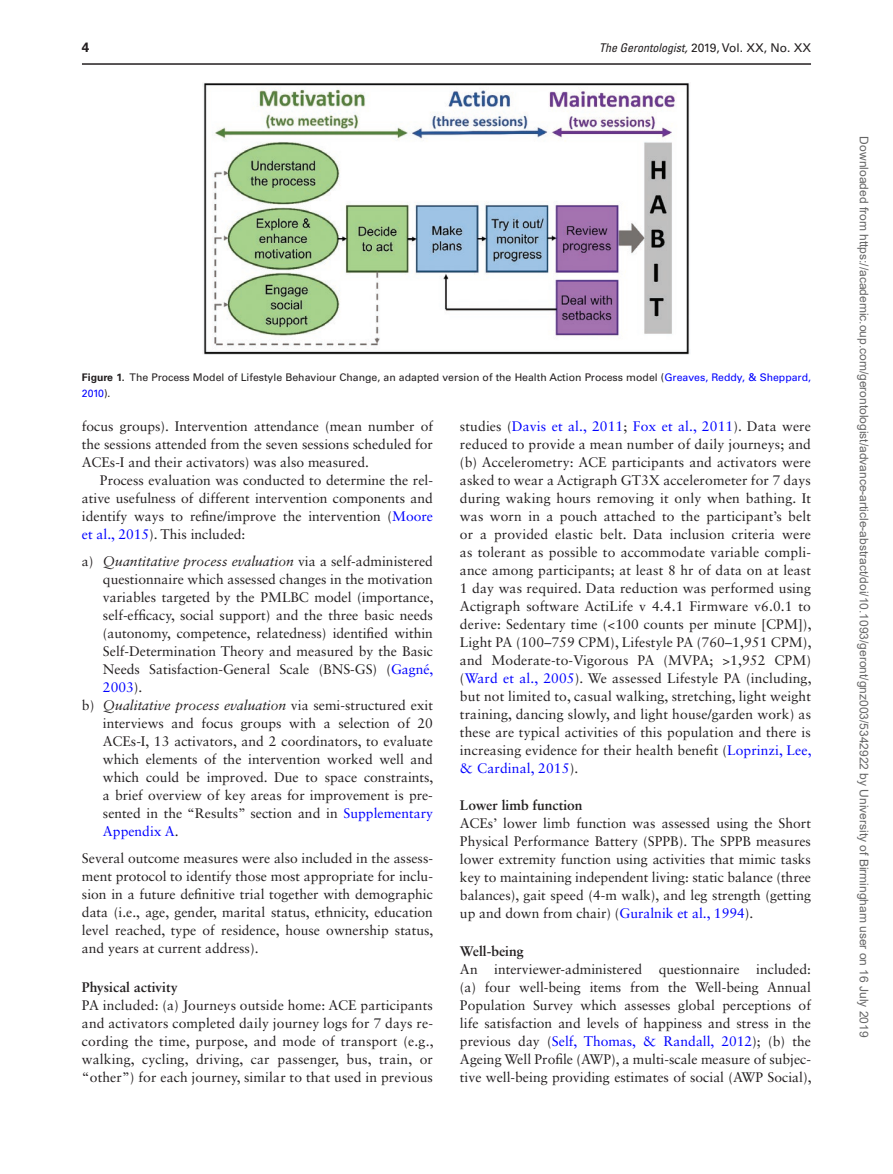
<style>
.page{position:relative;width:893px;height:1174px;background:#fff}
.page>*{position:absolute;margin:0;border:0;box-sizing:border-box;transform-origin:0 0}
.t1{font:13.8px/18px "Sabon LT Std";color:#231f20;text-align:justify}
.t2{font:italic 13.8px "Sabon LT Std";color:#231f20}
.t3{font:700 13.8px "Sabon LT Std";color:#231f20}
.t4{font:13.8px "Sabon LT Std";color:#00f}
.t5{font:700 13.5px "Univers LT Std";color:#231f20}
.t6{font:12px "Arial";color:#666}
.t7{font:12px "Univers LT Std";color:#231f20}
.t8{font:10.5px/15.3px "Univers LT Std";color:#231f20}
.s1{font-style:italic;font-stretch:condensed}
.s2{font-style:italic}
.s3{font-weight:700}
.s4{color:#00f}
.s5{font-style:normal}
.s6{color:#231f20}
</style>
<div class="page">
<img style="left:203px;top:83px;width:487px;height:271px">
<hr style="left:82px;top:63px;width:729px;height:2px;background:#231f20">
<p class="t5" style="left:82px;top:39px;width:9px">4</p>
<p class="t7" style="left:599px;top:41px;width:213px"><span class="s1">The Gerontologist</span><span class="s2">,</span> 2019, Vol. XX, No. XX</p>
<p class="t8" style="left:82px;top:370px;width:731px"><span class="s3">Figure 1.</span> The Process Model of Lifestyle Behaviour Change, an adapted version of the Health Action Process model (<span class="s4">Greaves, Reddy, &amp; Sheppard,<br>2010</span>).</p>
<p class="t1" style="left:82px;top:417px;width:353px">focus groups). Intervention attendance (mean number of the sessions attended from the seven sessions scheduled for ACEs-I and their activators) was also measured.</p>
<p class="t1" style="left:82px;top:471px;width:353px;text-indent:18px">Process evaluation was conducted to determine the rel&shy;ative usefulness of different intervention components and identify ways to refine/improve the intervention (<span class="s4">Moore et al., 2015</span>). This included:</p>
<p class="t2" style="left:82px;top:553px;width:352px"><span class="s5">a)</span> Quantitative process evaluation <span class="s5">via a self-administered</span></p>
<p class="t1" style="left:103px;top:570px;width:332px">questionnaire which assessed changes in the motivation</p>
<p class="t1" style="left:103px;top:588px;width:332px">variables targeted by the PMLBC model (importance,</p>
<p class="t1" style="left:103px;top:606px;width:331px">self-efficacy, social support) and the three basic needs</p>
<p class="t1" style="left:103px;top:624px;width:332px">(autonomy, competence, relatedness) identified within</p>
<p class="t1" style="left:103px;top:642px;width:332px">Self-Determination Theory and measured by the Basic</p>
<p class="t1" style="left:103px;top:660px;width:332px">Needs Satisfaction-General Scale (BNS-GS) (<span class="s4">Gagné,</span></p>
<p class="t4" style="left:103px;top:679px;width:41px">2003<span class="s6">).</span></p>
<p class="t2" style="left:82px;top:697px;width:353px"><span class="s5">b)</span> Qualitative process evaluation <span class="s5">via semi-structured exit</span></p>
<p class="t1" style="left:103px;top:714px;width:332px">interviews and focus groups with a selection of 20</p>
<p class="t1" style="left:103px;top:732px;width:331px">ACEs-I, 13 activators, and 2 coordinators, to evaluate</p>
<p class="t1" style="left:103px;top:750px;width:332px">which elements of the intervention worked well and</p>
<p class="t1" style="left:103px;top:768px;width:332px">which could be improved. Due to space constraints,</p>
<p class="t1" style="left:103px;top:786px;width:331px">a brief overview of key areas for improvement is pre-</p>
<p class="t1" style="left:103px;top:804px;width:332px">sented in the “Results” section and in <span class="s4">Supplementary</span></p>
<p class="t4" style="left:103px;top:823px;width:77px">Appendix A<span class="s6">.</span></p>
<p class="t1" style="left:82px;top:849px;width:353px">Several outcome measures were also included in the assess&shy;ment protocol to identify those most appropriate for inclu&shy;sion in a future definitive trial together with demographic data (i.e., age, gender, marital status, ethnicity, education level reached, type of residence, house ownership status, and years at current address).</p>
<p class="t3" style="left:82px;top:978px;width:97px">Physical activity</p>
<p class="t1" style="left:82px;top:996px;width:353px">PA included: (a) Journeys outside home: ACE participants and activators completed daily journey logs for 7 days re&shy;cording the time, purpose, and mode of transport (e.g., walking, cycling, driving, car passenger, bus, train, or “other”) for each journey, similar to that used in previous</p>
<p class="t1" style="left:460px;top:417px;width:353px">studies (<span class="s4">Davis et al., 2011</span>; <span class="s4">Fox et al., 2011</span>). Data were reduced to provide a mean number of daily journeys; and (b) Accelerometry: ACE participants and activators were asked to wear a Actigraph GT3X accelerometer for 7 days during waking hours removing it only when bathing. It was worn in a pouch attached to the participant’s belt or a provided elastic belt. Data inclusion criteria were as tolerant as possible to accommodate variable compli&shy;ance among participants; at least 8 hr of data on at least 1 day was required. Data reduction was performed using Actigraph software ActiLife v 4.4.1 Firmware v6.0.1 to derive: Sedentary time (&lt;100 counts per minute [CPM]), Light PA (100–759 CPM), Lifestyle PA (760–1,951 CPM), and Moderate-to-Vigorous PA (MVPA; &gt;1,952 CPM) (<span class="s4">Ward et al., 2005</span>). We assessed Lifestyle PA (including, but not limited to, casual walking, stretching, light weight training, dancing slowly, and light house/garden work) as these are typical activities of this population and there is increasing evidence for their health benefit (<span class="s4">Loprinzi, Lee, &amp; Cardinal, 2015</span>).</p>
<p class="t3" style="left:460px;top:797px;width:124px">Lower limb function</p>
<p class="t1" style="left:460px;top:814px;width:353px">ACEs’ lower limb function was assessed using the Short Physical Performance Battery (SPPB). The SPPB measures lower extremity function using activities that mimic tasks key to maintaining independent living: static balance (three balances), gait speed (4-m walk), and leg strength (getting up and down from chair) (<span class="s4">Guralnik et al., 1994</span>).</p>
<p class="t3" style="left:460px;top:942px;width:65px">Well-being</p>
<p class="t1" style="left:460px;top:959px;width:353px">An interviewer-administered questionnaire included: (a) four well-being items from the Well-being Annual Population Survey which assesses global perceptions of life satisfaction and levels of happiness and stress in the previous day (<span class="s4">Self, Thomas, &amp; Randall, 2012</span>); (b) the Ageing Well Profile (AWP), a multi-scale measure of subjec&shy;tive well-being providing estimates of social (AWP Social),</p>
<p class="t6" style="left:868px;top:136px;width:902px;rotate:90deg">Downloaded from https://academic.oup.com/gerontologist/advance-article-abstract/doi/10.1093/geront/gnz003/5342922 by University of Birmingham user on 16 July 2019</p>
</div>
